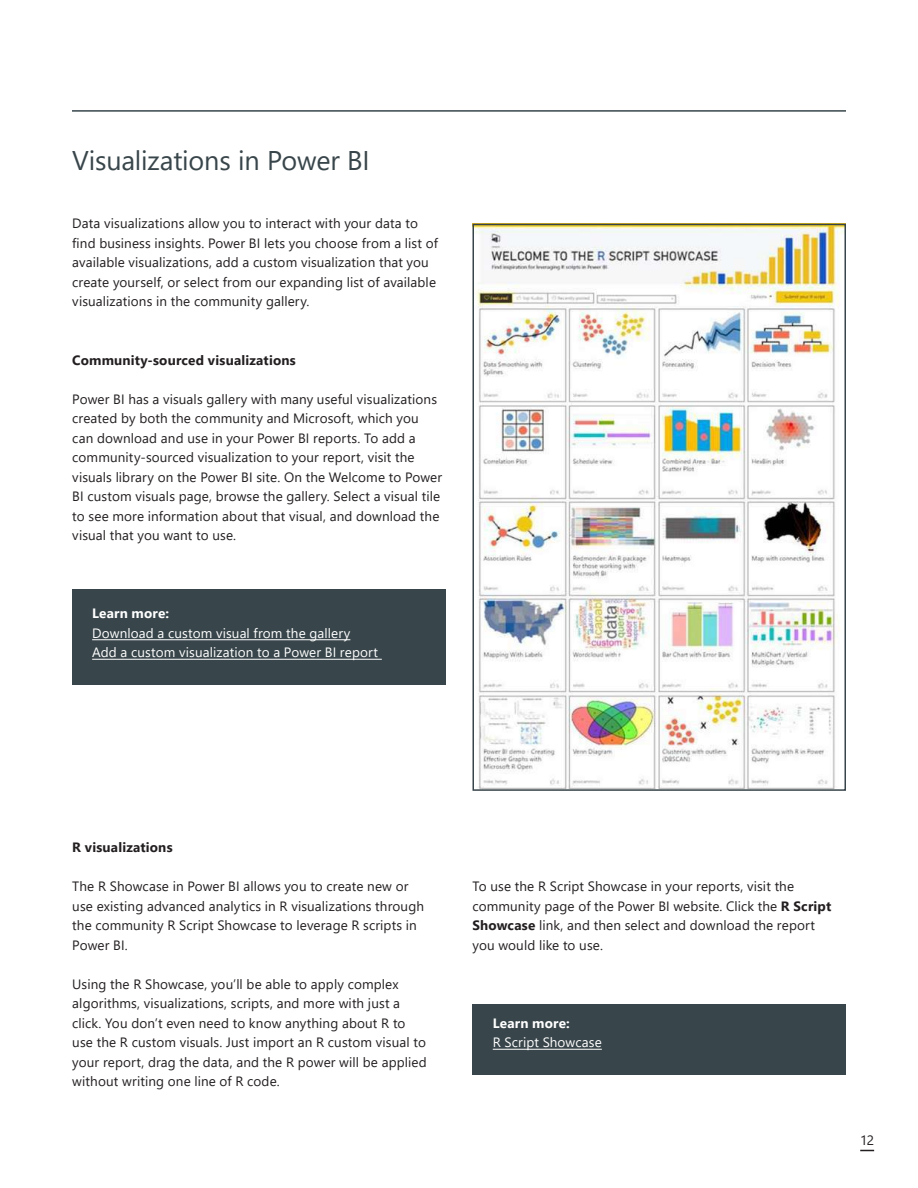
<style>
.page{position:relative;width:918px;height:1188px;background:#fff}
.page>*{position:absolute;margin:0;border:0;box-sizing:border-box;transform-origin:0 0}
.t1{font:27px "Segoe UI";letter-spacing:-.01em;color:#38454a}
.t2{font:13.5px/19.5px "Segoe UI";letter-spacing:.01em;color:#231f20}
.t3{font:13.5px/19.5px "Segoe UI";letter-spacing:.01em;color:#fff}
.t4{font:700 13.5px "Segoe UI";letter-spacing:.015em;color:#231f20}
.t5{font:700 13.5px "Segoe UI";letter-spacing:.015em;color:#fff}
.s1{font-weight:700}
</style>
<div class="page">
<svg style="left:860px;top:1150px;width:14px;height:1px"></svg>
<div style="left:72px;top:590px;width:374px;height:95px;background:#38454a"></div>
<div style="left:472px;top:1004px;width:374px;height:71px;background:#38454a"></div>
<img style="left:472px;top:224px;width:371px;height:567px">
<div style="left:473px;top:224px;width:373px;height:567px;border:2px solid #38454a"></div>
<hr style="left:493px;top:1049px;width:109px;height:1px;background:#fff">
<hr style="left:92px;top:639px;width:258px;height:1px;background:#fff">
<hr style="left:92px;top:659px;width:290px;height:1px;background:#fff">
<hr style="left:72px;top:110px;width:774px;height:2px;background:#38454a">
<h1 class="t1" style="left:72px;top:149px;width:299px">Visualizations in Power BI</h1>
<p class="t2" style="left:72px;top:215px;width:367px">Data visualizations allow you to interact with your data to find business insights. Power BI lets you choose from a list of available visualizations, add a custom visualization that you create yourself, or select from our expanding list of available visualizations in the community gallery.</p>
<p class="t4" style="left:72px;top:354px;width:225px">Community-sourced visualizations</p>
<p class="t2" style="left:72px;top:390px;width:371px">Power BI has a visuals gallery with many useful visualizations created by both the community and Microsoft, which you can download and use in your Power BI reports. To add a community-sourced visualization to your report, visit the visuals library on the Power BI site. On the Welcome to Power BI custom visuals page, browse the gallery. Select a visual tile to see more information about that visual, and download the visual that you want to use.</p>
<p class="t5" style="left:92px;top:608px;width:79px">Learn more:</p>
<p class="t3" style="left:92px;top:624px;width:287px">Download a custom visual from the gallery<br>Add a custom visualization to a Power BI report</p>
<p class="t4" style="left:72px;top:842px;width:102px">R visualizations</p>
<p class="t2" style="left:72px;top:878px;width:353px">The R Showcase in Power BI allows you to create new or use existing advanced analytics in R visualizations through the community R Script Showcase to leverage R scripts in Power BI.</p>
<p class="t2" style="left:72px;top:974px;width:356px">Using the R Showcase, you’ll be able to apply complex algorithms, visualizations, scripts, and more with just a click. You don’t even need to know anything about R to use the R custom visuals. Just import an R custom visual to your report, drag the data, and the R power will be applied without writing one line of R code.</p>
<p class="t2" style="left:473px;top:878px;width:360px">To use the R Script Showcase in your reports, visit the community page of the Power BI website. Click the <span class="s1">R Script Showcase</span> link, and then select and download the report you would like to use.</p>
<p class="t5" style="left:493px;top:1017px;width:79px">Learn more:</p>
<p class="t3" style="left:493px;top:1034px;width:111px">R Script Showcase</p>
<p class="t2" style="left:860px;top:1131px;width:15px">12</p>
</div>
